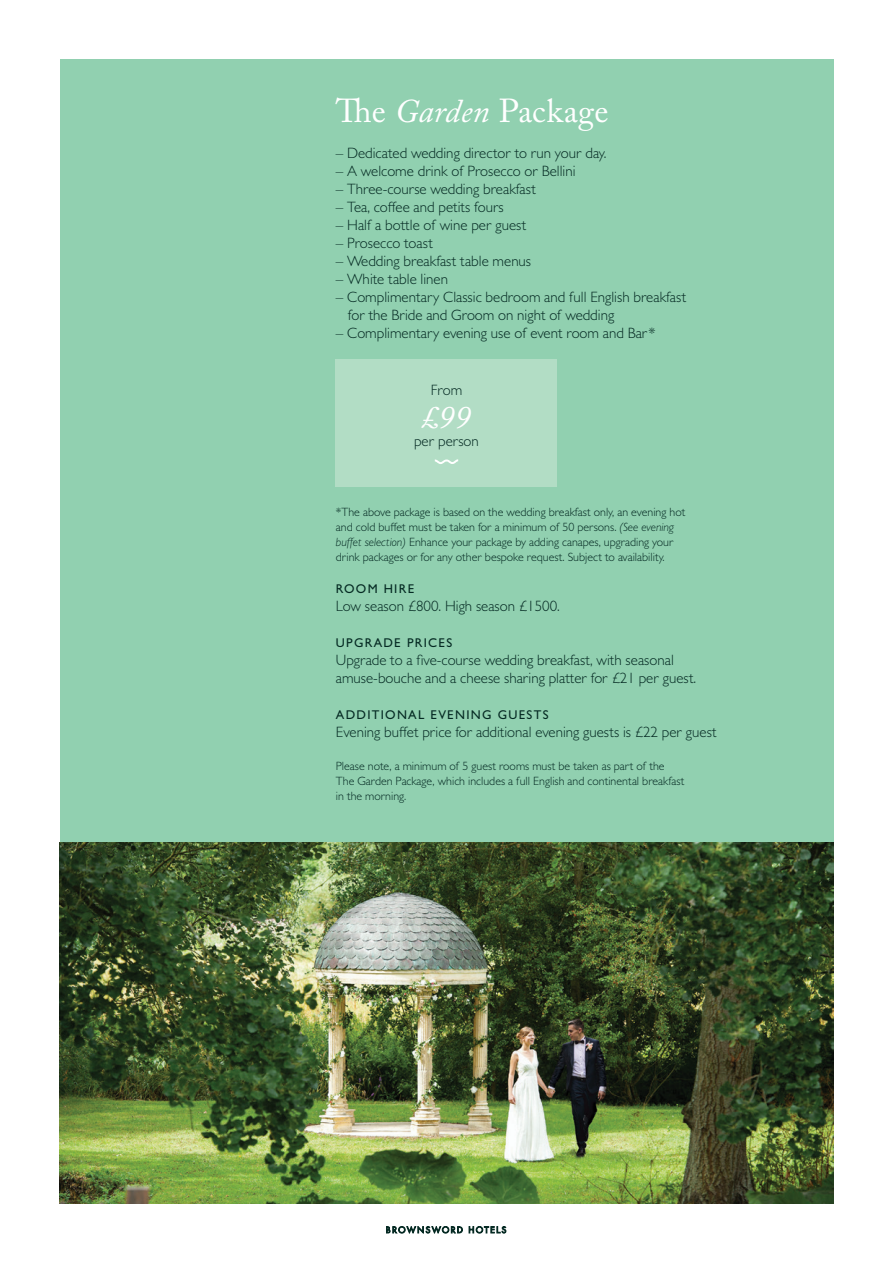
<style>
.page{position:relative;width:893px;height:1263px;background:#fff}
.page>*{position:absolute;margin:0;border:0;box-sizing:border-box;transform-origin:0 0}
.MD_22_24{font:33px "Adobe Caslon Pro";letter-spacing:.01em;color:#fff}
.MD_22_24-2{font:italic 33px "Adobe Caslon Pro";color:#fff}
.BL_10_12_Text{font:300 15px/18px "Gill Sans MT Pro";color:#052a23}
.BL_10_12_Text-2{font:500 12.75px "Gill Sans MT Pro";letter-spacing:.1em;color:#052a23}
.BL_8_10_Text{font:300 12px/15px "Gill Sans MT Pro";color:#052a23}
.s1{font-style:italic}
</style>
<div class="page">
<svg style="left:386px;top:1226px;width:120px;height:8px"></svg>
<div style="left:60px;top:60px;width:773px;height:1143px;background:#91d0b0"></div>
<div style="left:336px;top:359px;width:221px;height:128px;background:#b2ddc5"></div>
<svg style="left:435px;top:459px;width:23px;height:5px"></svg>
<img style="left:60px;top:842px;width:773px;height:361px">
<p class="MD_22_24" style="left:336px;top:91px;width:274px">The <span class="s1">Garden</span> Package</p>
<p class="BL_10_12_Text" style="left:336px;top:144px;width:272px">– Dedicated wedding director to run your day.</p>
<p class="BL_10_12_Text" style="left:336px;top:162px;width:241px">– A welcome drink of Prosecco or Bellini</p>
<p class="BL_10_12_Text" style="left:336px;top:180px;width:201px">– Three-course wedding breakfast</p>
<p class="BL_10_12_Text" style="left:336px;top:198px;width:169px">– Tea, coffee and petits fours</p>
<p class="BL_10_12_Text" style="left:336px;top:216px;width:192px">– Half a bottle of wine per guest</p>
<p class="BL_10_12_Text" style="left:336px;top:234px;width:98px">– Prosecco toast</p>
<p class="BL_10_12_Text" style="left:336px;top:252px;width:197px">– Wedding breakfast table menus</p>
<p class="BL_10_12_Text" style="left:336px;top:270px;width:114px">– White table linen</p>
<p class="BL_10_12_Text" style="left:348px;top:288px;width:340px;text-indent:-12px">– Complimentary Classic bedroom and full English breakfast for the Bride and Groom on night of wedding</p>
<p class="BL_10_12_Text" style="left:336px;top:324px;width:321px">– Complimentary evening use of event room and Bar*</p>
<p class="BL_10_12_Text" style="left:431px;top:381px;width:33px">From</p>
<p class="MD_22_24-2" style="left:422px;top:397px;width:51px">£99</p>
<p class="BL_10_12_Text" style="left:414px;top:432px;width:66px">per person</p>
<p class="BL_8_10_Text" style="left:336px;top:505px;width:351px">*The above package is based on the wedding breakfast only, an evening hot and cold buffet must be taken for a minimum of 50 persons. <span class="s1">(See evening buffet selection)</span> Enhance your package by adding canapes, upgrading your drink packages or for any other bespoke request. Subject to availability.</p>
<p class="BL_10_12_Text-2" style="left:336px;top:581px;width:80px">ROOM HIRE</p>
<p class="BL_10_12_Text" style="left:336px;top:597px;width:225px">Low season £800. High season £1500.</p>
<p class="BL_10_12_Text-2" style="left:336px;top:635px;width:118px">UPGRADE PRICES</p>
<p class="BL_10_12_Text" style="left:336px;top:651px;width:362px">Upgrade to a five-course wedding breakfast, with seasonal amuse-bouche and a cheese sharing platter for £21 per guest.</p>
<p class="BL_10_12_Text-2" style="left:336px;top:707px;width:214px">ADDITIONAL EVENING GUESTS</p>
<p class="BL_10_12_Text" style="left:336px;top:723px;width:382px">Evening buffet price for additional evening guests is £22 per guest</p>
<p class="BL_8_10_Text" style="left:336px;top:758px;width:350px">Please note, a minimum of 5 guest rooms must be taken as part of the<br>The Garden Package, which includes a full English and continental breakfast in the morning.</p>
</div>
